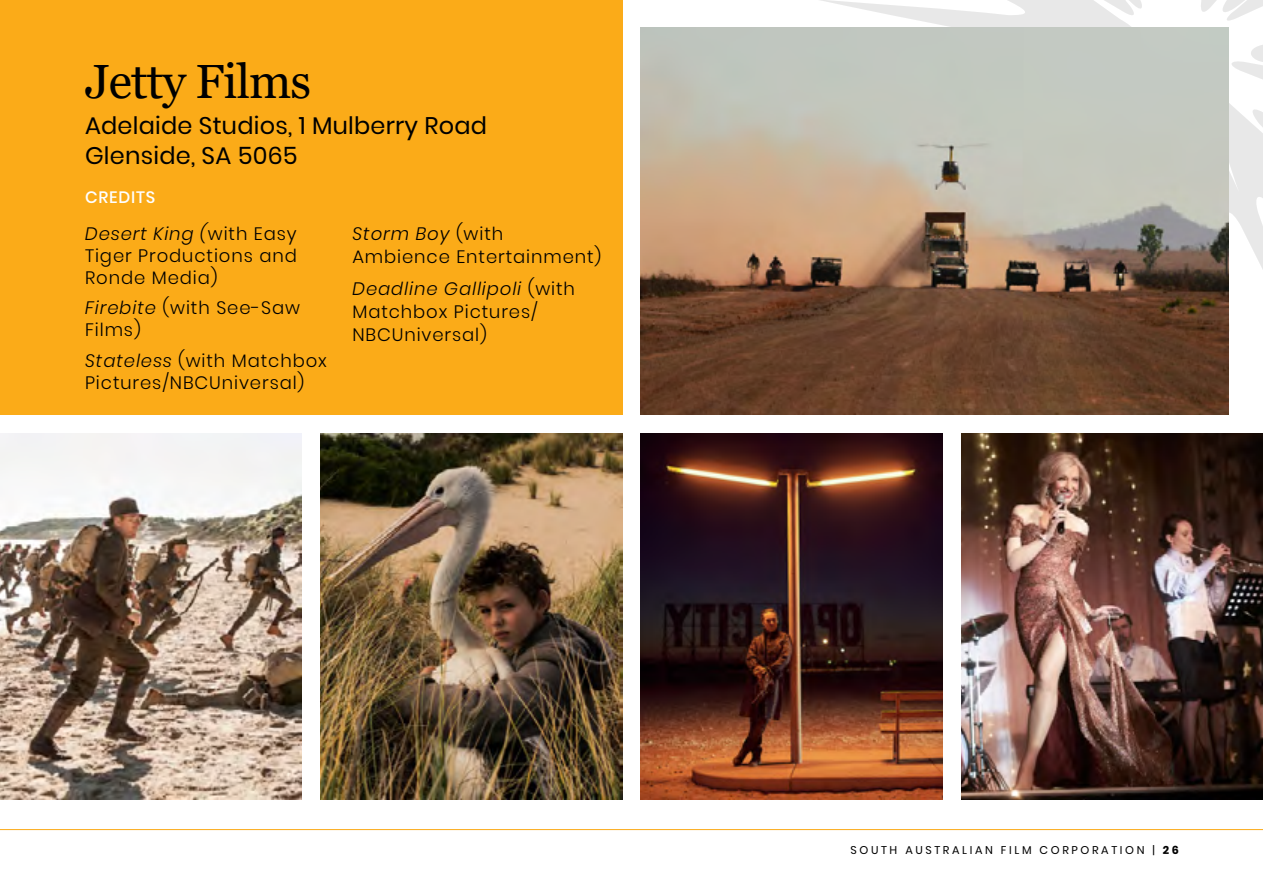
<style>
.page{position:relative;width:1263px;height:893px;background:#fff}
.page>*{position:absolute;margin:0;border:0;box-sizing:border-box;transform-origin:0 0}
.t1{font:48px "Georgia";letter-spacing:-.02em;color:#000}
.t2{font:24px/30px "Poppins";letter-spacing:.01em;color:#000}
.t3{font:300 18px/21.9px "Poppins";letter-spacing:.05em;color:#000}
.t4{font:500 16.5px "Poppins";letter-spacing:.05em;color:#fff}
.t5{font:11.25px "Poppins";letter-spacing:.235em;color:#000}
.s1{font-style:italic}
.s2{font-weight:700}
</style>
<div class="page">
<div style="left:0;top:0;width:622px;height:414px;background:#fbab18"></div>
<hr style="left:0;top:829px;width:1263px;height:1px;background:#fbab18">
<svg style="left:804px;top:0;width:459px;height:330px"></svg>
<img style="left:640px;top:28px;width:589px;height:386px">
<img style="left:0;top:434px;width:302px;height:365px">
<img style="left:961px;top:434px;width:302px;height:365px">
<img style="left:320px;top:434px;width:302px;height:365px">
<img style="left:641px;top:434px;width:302px;height:365px">
<h1 class="t1" style="left:85px;top:53px;width:228px">Jetty Films</h1>
<h2 class="t2" style="left:85px;top:111px;width:404px">Adelaide Studios, 1 Mulberry Road<br>Glenside, SA 5065</h2>
<p class="t4" style="left:85px;top:188px;width:72px">CREDITS</p>
<p class="t3" style="left:85px;top:223px;width:213px;text-align:justify"><span class="s1">Desert King (</span>with Easy Tiger Productions and Ronde Media)</p>
<p class="t3" style="left:85px;top:297px;width:216px"><span class="s1">Firebite</span> (with See-Saw<br>Films)</p>
<p class="t3" style="left:85px;top:349px;width:243px"><span class="s1">Stateless</span> (with Matchbox<br>Pictures/NBCUniversal)</p>
<p class="t3" style="left:352px;top:222px;width:251px;line-height:23.1px"><span class="s1">Storm Boy</span> (with<br>Ambience Entertainment)</p>
<p class="t3" style="left:352px;top:277px;width:224px;line-height:23.1px"><span class="s1">Deadline Gallipoli</span> (with<br>Matchbox Pictures/<br>NBCUniversal)</p>
<p class="t5" style="left:850px;top:844px;width:330px">SOUTH AUSTRALIAN FILM CORPORATION | <span class="s2">26</span></p>
</div>
